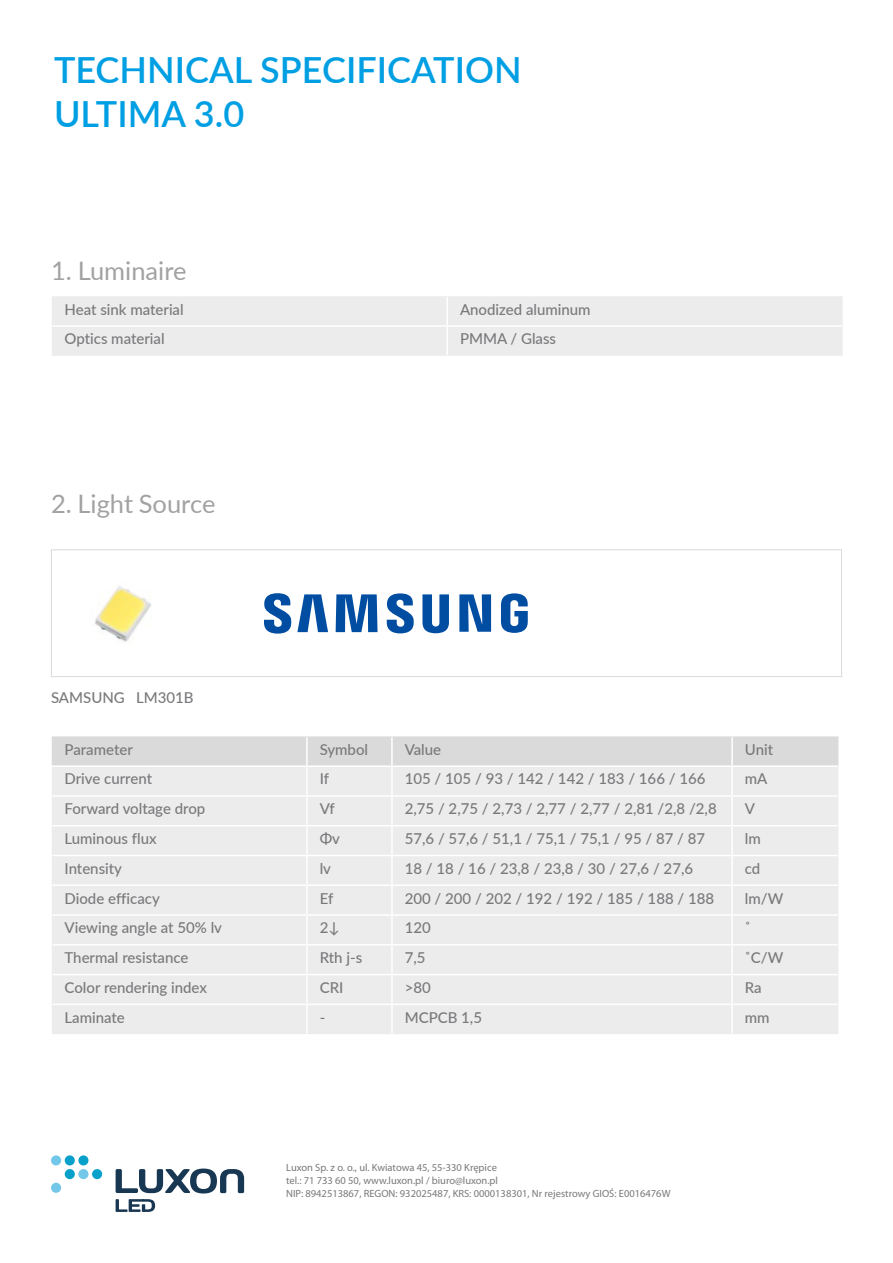
<style>
.page{position:relative;width:893px;height:1263px;background:#fff}
.page>*{position:absolute;margin:0;border:0;box-sizing:border-box;transform-origin:0 0}
.t1{font:600 36px/43.8px "Lato";color:#009fe3}
.t2{font:25.5px "Lato";color:#a2a2a2}
.t3{font:500 15px "Lato";color:#79787b}
.t4{font:10.5px/12.6px "Myriad Pro";color:#79787b}
</style>
<div class="page">
<svg style="left:116px;top:1168px;width:128px;height:25px"></svg>
<div style="left:92px;top:1169px;width:10px;height:10px;background:#06a0ca;border-radius:50%"></div>
<div style="left:78px;top:1169px;width:10px;height:10px;background:#73c7e9;border-radius:50%"></div>
<div style="left:65px;top:1169px;width:10px;height:10px;background:#06a0ca;border-radius:50%"></div>
<div style="left:65px;top:1155px;width:10px;height:10px;background:#06a0ca;border-radius:50%"></div>
<div style="left:78px;top:1155px;width:10px;height:10px;background:#06a0ca;border-radius:50%"></div>
<div style="left:51px;top:1155px;width:10px;height:10px;background:#73c7e9;border-radius:50%"></div>
<div style="left:51px;top:1183px;width:10px;height:10px;background:#73c7e9;border-radius:50%"></div>
<svg style="left:116px;top:1199px;width:39px;height:13px"></svg>
<div style="left:51px;top:549px;width:791px;height:128px;border:1px solid #dadada"></div>
<div style="left:52px;top:296px;width:791px;height:60px;background:#ececec"></div>
<hr style="left:446px;top:297px;width:2px;height:28px;background:#fff">
<hr style="left:446px;top:327px;width:2px;height:28px;background:#fff">
<hr style="left:53px;top:325px;width:394px;height:2px;background:#fff">
<hr style="left:447px;top:325px;width:395px;height:2px;background:#fff">
<div style="left:52px;top:736px;width:786px;height:29px;background:#dadada"></div>
<div style="left:52px;top:767px;width:786px;height:267px;background:#ececec"></div>
<hr style="left:306px;top:767px;width:2px;height:28px;background:#fff">
<hr style="left:391px;top:767px;width:2px;height:28px;background:#fff">
<hr style="left:731px;top:767px;width:2px;height:28px;background:#fff">
<hr style="left:306px;top:797px;width:2px;height:28px;background:#fff">
<hr style="left:391px;top:797px;width:2px;height:28px;background:#fff">
<hr style="left:731px;top:797px;width:2px;height:28px;background:#fff">
<hr style="left:306px;top:826px;width:2px;height:29px;background:#fff">
<hr style="left:391px;top:826px;width:2px;height:29px;background:#fff">
<hr style="left:731px;top:826px;width:2px;height:29px;background:#fff">
<hr style="left:306px;top:856px;width:2px;height:28px;background:#fff">
<hr style="left:391px;top:856px;width:2px;height:28px;background:#fff">
<hr style="left:731px;top:856px;width:2px;height:28px;background:#fff">
<hr style="left:306px;top:886px;width:2px;height:28px;background:#fff">
<hr style="left:391px;top:886px;width:2px;height:28px;background:#fff">
<hr style="left:731px;top:886px;width:2px;height:28px;background:#fff">
<hr style="left:306px;top:916px;width:2px;height:28px;background:#fff">
<hr style="left:391px;top:916px;width:2px;height:28px;background:#fff">
<hr style="left:731px;top:916px;width:2px;height:28px;background:#fff">
<hr style="left:306px;top:945px;width:2px;height:29px;background:#fff">
<hr style="left:391px;top:945px;width:2px;height:29px;background:#fff">
<hr style="left:731px;top:945px;width:2px;height:29px;background:#fff">
<hr style="left:306px;top:975px;width:2px;height:28px;background:#fff">
<hr style="left:391px;top:975px;width:2px;height:28px;background:#fff">
<hr style="left:731px;top:975px;width:2px;height:28px;background:#fff">
<hr style="left:306px;top:1005px;width:2px;height:28px;background:#fff">
<hr style="left:391px;top:1005px;width:2px;height:28px;background:#fff">
<hr style="left:731px;top:1005px;width:2px;height:28px;background:#fff">
<hr style="left:53px;top:795px;width:254px;height:2px;background:#fff">
<hr style="left:307px;top:795px;width:85px;height:2px;background:#fff">
<hr style="left:392px;top:795px;width:340px;height:2px;background:#fff">
<hr style="left:732px;top:795px;width:106px;height:2px;background:#fff">
<hr style="left:53px;top:825px;width:254px;height:1px;background:#fff">
<hr style="left:307px;top:825px;width:85px;height:1px;background:#fff">
<hr style="left:392px;top:825px;width:340px;height:1px;background:#fff">
<hr style="left:732px;top:825px;width:106px;height:1px;background:#fff">
<hr style="left:53px;top:855px;width:254px;height:1px;background:#fff">
<hr style="left:307px;top:855px;width:85px;height:1px;background:#fff">
<hr style="left:392px;top:855px;width:340px;height:1px;background:#fff">
<hr style="left:732px;top:855px;width:106px;height:1px;background:#fff">
<hr style="left:53px;top:884px;width:254px;height:2px;background:#fff">
<hr style="left:307px;top:884px;width:85px;height:2px;background:#fff">
<hr style="left:392px;top:884px;width:340px;height:2px;background:#fff">
<hr style="left:732px;top:884px;width:106px;height:2px;background:#fff">
<hr style="left:53px;top:914px;width:254px;height:2px;background:#fff">
<hr style="left:307px;top:914px;width:85px;height:2px;background:#fff">
<hr style="left:392px;top:914px;width:340px;height:2px;background:#fff">
<hr style="left:732px;top:914px;width:106px;height:2px;background:#fff">
<hr style="left:53px;top:944px;width:254px;height:1px;background:#fff">
<hr style="left:307px;top:944px;width:85px;height:1px;background:#fff">
<hr style="left:392px;top:944px;width:340px;height:1px;background:#fff">
<hr style="left:732px;top:944px;width:106px;height:1px;background:#fff">
<hr style="left:53px;top:974px;width:254px;height:1px;background:#fff">
<hr style="left:307px;top:974px;width:85px;height:1px;background:#fff">
<hr style="left:392px;top:974px;width:340px;height:1px;background:#fff">
<hr style="left:732px;top:974px;width:106px;height:1px;background:#fff">
<hr style="left:53px;top:1003px;width:254px;height:2px;background:#fff">
<hr style="left:307px;top:1003px;width:85px;height:2px;background:#fff">
<hr style="left:392px;top:1003px;width:340px;height:2px;background:#fff">
<hr style="left:732px;top:1003px;width:106px;height:2px;background:#fff">
<hr style="left:306px;top:737px;width:2px;height:28px;background:#fff">
<hr style="left:391px;top:737px;width:2px;height:28px;background:#fff">
<hr style="left:731px;top:737px;width:2px;height:28px;background:#fff">
<img style="left:94px;top:586px;width:57px;height:56px">
<svg style="left:264px;top:593px;width:264px;height:41px"></svg>
<h1 class="t1" style="left:54px;top:46px;width:469px">TECHNICAL SPECIFICATION<br>ULTIMA 3.0</h1>
<h2 class="t2" style="left:51px;top:252px;width:137px">1. Luminaire</h2>
<p class="t3" style="left:65px;top:298px;width:121px">Heat sink material</p>
<p class="t3" style="left:460px;top:298px;width:132px">Anodized aluminum</p>
<p class="t3" style="left:65px;top:328px;width:102px">Optics material</p>
<p class="t3" style="left:460px;top:328px;width:98px">PMMA / Glass</p>
<h2 class="t2" style="left:51px;top:486px;width:166px">2. Light Source</h2>
<p class="t3" style="left:51px;top:687px;width:144px">SAMSUNG LM301B</p>
<p class="t3" style="left:65px;top:738px;width:70px">Parameter</p>
<p class="t3" style="left:320px;top:738px;width:50px">Symbol</p>
<p class="t3" style="left:405px;top:738px;width:38px">Value</p>
<p class="t3" style="left:745px;top:738px;width:30px">Unit</p>
<p class="t3" style="left:65px;top:768px;width:89px">Drive current</p>
<p class="t3" style="left:320px;top:768px;width:11px">If</p>
<p class="t3" style="left:405px;top:768px;width:302px">105 / 105 / 93 / 142 / 142 / 183 / 166 / 166</p>
<p class="t3" style="left:745px;top:768px;width:24px">mA</p>
<p class="t3" style="left:65px;top:798px;width:142px">Forward voltage drop</p>
<p class="t3" style="left:320px;top:798px;width:17px">Vf</p>
<p class="t3" style="left:405px;top:798px;width:314px">2,75 / 2,75 / 2,73 / 2,77 / 2,77 / 2,81 /2,8 /2,8</p>
<p class="t3" style="left:745px;top:798px;width:12px">V</p>
<p class="t3" style="left:65px;top:828px;width:94px">Luminous flux</p>
<p class="t3" style="left:320px;top:828px;width:22px">Φv</p>
<p class="t3" style="left:405px;top:828px;width:302px">57,6 / 57,6 / 51,1 / 75,1 / 75,1 / 95 / 87 / 87</p>
<p class="t3" style="left:745px;top:828px;width:17px">lm</p>
<p class="t3" style="left:65px;top:857px;width:59px">Intensity</p>
<p class="t3" style="left:320px;top:857px;width:13px">lv</p>
<p class="t3" style="left:405px;top:857px;width:290px">18 / 18 / 16 / 23,8 / 23,8 / 30 / 27,6 / 27,6</p>
<p class="t3" style="left:745px;top:857px;width:17px">cd</p>
<p class="t3" style="left:65px;top:887px;width:97px">Diode efficacy</p>
<p class="t3" style="left:320px;top:887px;width:15px">Ef</p>
<p class="t3" style="left:405px;top:887px;width:311px">200 / 200 / 202 / 192 / 192 / 185 / 188 / 188</p>
<p class="t3" style="left:745px;top:887px;width:40px">lm/W</p>
<p class="t3" style="left:65px;top:917px;width:159px">Viewing angle at 50% lv</p>
<p class="t3" style="left:320px;top:917px;width:21px">2↓</p>
<p class="t3" style="left:405px;top:917px;width:28px">120</p>
<p class="t3" style="left:745px;top:917px;width:7px">˚</p>
<p class="t3" style="left:65px;top:947px;width:125px">Thermal resistance</p>
<p class="t3" style="left:320px;top:947px;width:44px">Rth j-s</p>
<p class="t3" style="left:405px;top:947px;width:22px">7,5</p>
<p class="t3" style="left:745px;top:947px;width:40px">˚C/W</p>
<p class="t3" style="left:65px;top:976px;width:144px">Color rendering index</p>
<p class="t3" style="left:320px;top:976px;width:25px">CRI</p>
<p class="t3" style="left:405px;top:976px;width:28px">&gt;80</p>
<p class="t3" style="left:745px;top:976px;width:18px">Ra</p>
<p class="t3" style="left:65px;top:1006px;width:62px">Laminate</p>
<p class="t3" style="left:320px;top:1006px;width:7px">-</p>
<p class="t3" style="left:405px;top:1006px;width:79px">MCPCB 1,5</p>
<p class="t3" style="left:745px;top:1006px;width:26px">mm</p>
<p class="t4" style="left:286px;top:1162px;width:386px">Luxon Sp. z o. o., ul. Kwiatowa 45, 55-330 Krępice<br>tel.: 71 733 60 50, www.luxon.pl / biuro@luxon.pl<br>NIP: 8942513867, REGON: 932025487, KRS: 0000138301, Nr rejestrowy GIOŚ: E0016476W</p>
</div>
